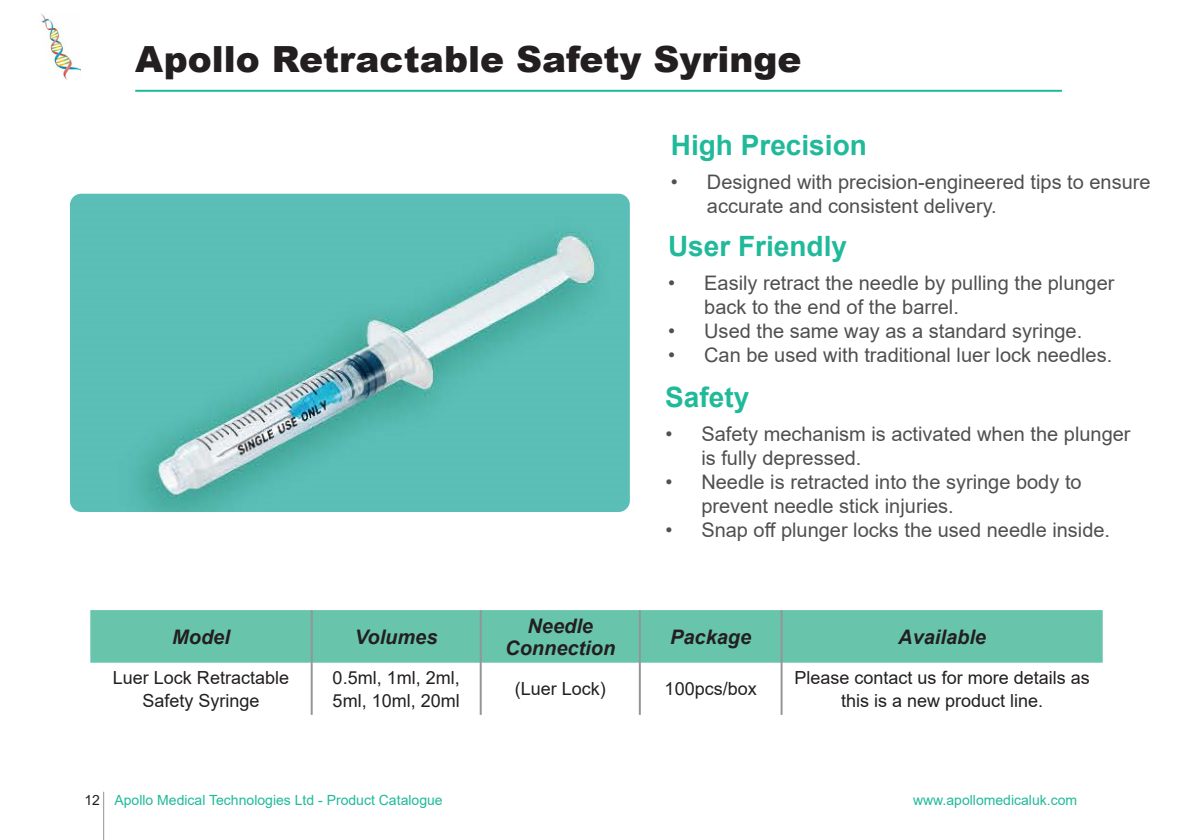
<style>
.page{position:relative;width:1191px;height:840px;background:#fff}
.page>*{position:absolute;margin:0;border:0;box-sizing:border-box;transform-origin:0 0}
.Subtitle_1{font:900 36px "Arial";color:#231f20}
.Subtitle_3_Gradient{font:700 28px "Arial";color:#20ba9b}
.t1{font:20px/24px "Arial";color:#505052}
.Footer_Right{font:italic 700 20px "Arial";color:#231f20}
.Footer_Right-2{font:18px/23px "Arial";color:#231f20;text-align:center}
.t2{font:14px "Arial";color:#20ba9b}
.s1{color:#231f20}
</style>
<div class="page">
<hr style="left:103px;top:791px;width:1px;height:48px;background:#939598">
<img style="left:41px;top:14px;width:40px;height:65px">
<img style="left:70px;top:193px;width:560px;height:318px">
<hr style="left:135px;top:90px;width:927px;height:2px;background:#20ba9b">
<div style="left:90px;top:610px;width:1012px;height:52px;background:#68c5ac"></div>
<hr style="left:311px;top:609px;width:2px;height:53px;background:#939598">
<hr style="left:480px;top:609px;width:2px;height:53px;background:#939598">
<hr style="left:639px;top:609px;width:2px;height:53px;background:#939598">
<hr style="left:780px;top:609px;width:2px;height:53px;background:#939598">
<hr style="left:311px;top:662px;width:2px;height:52px;background:#939598">
<hr style="left:480px;top:662px;width:2px;height:52px;background:#939598">
<hr style="left:639px;top:662px;width:2px;height:52px;background:#939598">
<hr style="left:780px;top:662px;width:2px;height:52px;background:#939598">
<p class="Subtitle_1" style="left:135px;top:33px;width:668px">Apollo Retractable Safety Syringe</p>
<p class="Subtitle_3_Gradient" style="left:671px;top:125px;width:198px">High Precision</p>
<p class="t1" style="left:707px;top:169px;width:445px;text-indent:-36px">• Designed with precision-engineered tips to ensure accurate and consistent delivery.</p>
<p class="Subtitle_3_Gradient" style="left:668px;top:226px;width:180px">User Friendly</p>
<p class="t1" style="left:704px;top:270px;width:412px;text-indent:-36px">• Easily retract the needle by pulling the plunger back to the end of the barrel.</p>
<p class="t1" style="left:668px;top:318px;width:415px">• Used the same way as a standard syringe.</p>
<p class="t1" style="left:668px;top:342px;width:445px">• Can be used with traditional luer lock needles.</p>
<p class="Subtitle_3_Gradient" style="left:665px;top:377px;width:86px">Safety</p>
<p class="Footer_Right" style="left:172px;top:623px;width:59px">Model</p>
<p class="Footer_Right" style="left:355px;top:623px;width:84px">Volumes</p>
<p class="t1" style="left:701px;top:421px;width:431px;text-indent:-36px">• Safety mechanism is activated when the plunger is fully depressed.</p>
<p class="t1" style="left:701px;top:469px;width:382px;text-indent:-36px">• Needle is retracted into the syringe body to prevent needle stick injuries.</p>
<p class="t1" style="left:665px;top:517px;width:446px">• Snap off plunger locks the used needle inside.</p>
<p class="Footer_Right" style="left:527px;top:612px;width:67px">Needle</p>
<p class="Footer_Right" style="left:505px;top:634px;width:112px">Connection</p>
<p class="Footer_Right" style="left:670px;top:623px;width:83px">Package</p>
<p class="Footer_Right" style="left:898px;top:623px;width:89px">Available</p>
<p class="Footer_Right-2" style="left:113px;top:665px;width:178px">Luer Lock Retractable<br>Safety Syringe</p>
<p class="Footer_Right-2" style="left:333px;top:665px;width:129px;text-align:left">0.5ml, 1ml, 2ml,<br>5ml, 10ml, 20ml</p>
<p class="Footer_Right-2" style="left:515px;top:677px;width:93px">(Luer Lock)</p>
<p class="Footer_Right-2" style="left:664px;top:677px;width:94px">100pcs/box</p>
<p class="Footer_Right-2" style="left:794px;top:665px;width:297px">Please contact us for more details as this is a new product line.</p>
<p class="t2" style="left:84px;top:790px;width:360px"><span class="s1">12</span> Apollo Medical Technologies Ltd - Product Catalogue</p>
<p class="t2" style="left:913px;top:790px;width:166px">www.apollomedicaluk.com</p>
</div>
